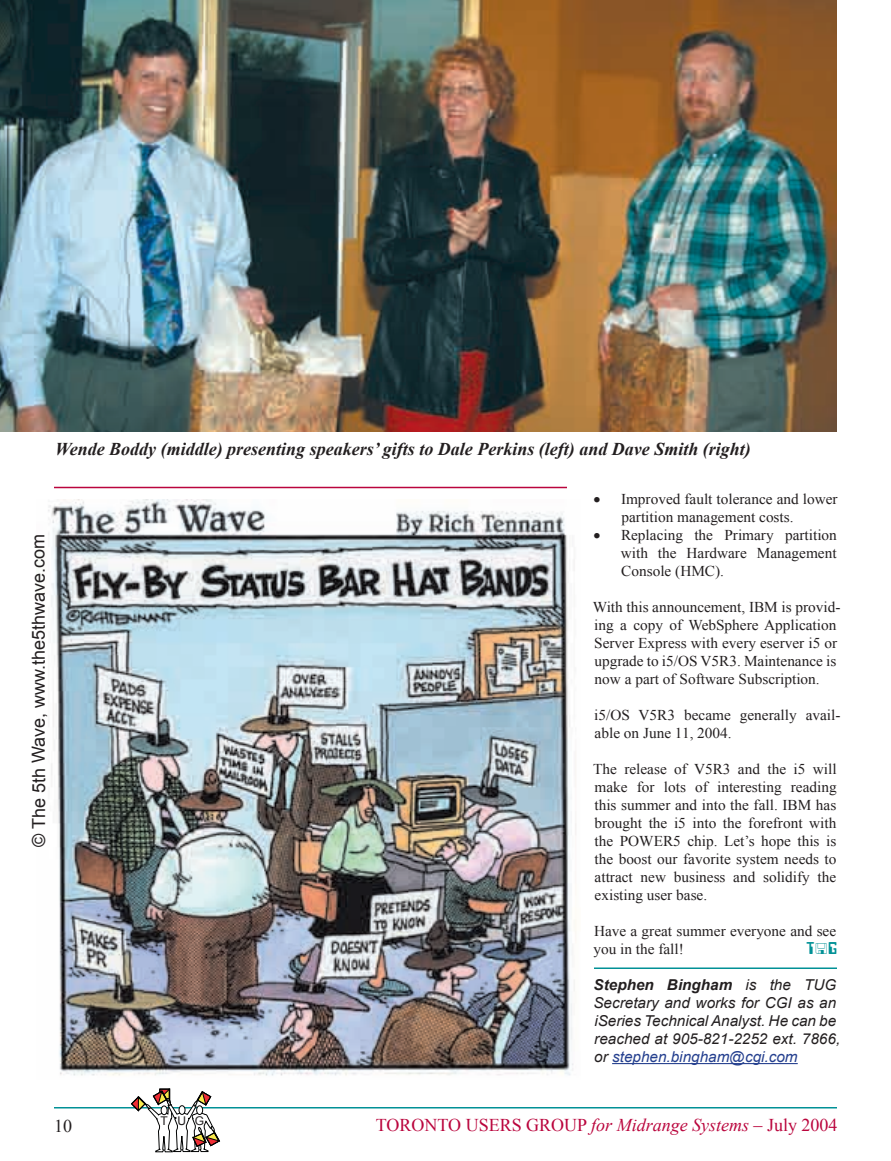
<style>
.page{position:relative;width:891px;height:1161px;background:#fff}
.page>*{position:absolute;margin:0;border:0;box-sizing:border-box;transform-origin:0 0}
.t1{font:italic 700 18px "Times New Roman";color:#231f20}
.t2{font:18px "Times New Roman";color:#ba053d}
.t3{font:18px "Arial";color:#231f20}
.t4{font:18px "Times New Roman";color:#231f20}
.t5{font:15px/18px "Times New Roman";color:#231f20}
.t6{font:italic 15px/18px "Arial";color:#231f20}
.t7{font:15px "Keypunch Plain";color:#019196}
.t8{font:12px "Arial";color:#231f20}
.s1{font-weight:700}
.s2{color:#25408f}
.s3{font-style:italic}
</style>
<div class="page">
<img style="left:0;top:0;width:836px;height:431px">
<hr style="left:54px;top:1107px;width:783px;height:1px;background:#019196">
<hr style="left:594px;top:968px;width:243px;height:1px;background:#019196">
<hr style="left:612px;top:1063px;width:186px;height:1px;background:#25408f">
<img style="left:48px;top:500px;width:528px;height:576px">
<hr style="left:54px;top:487px;width:513px;height:1px;background:#ba053d">
<svg style="left:131px;top:1089px;width:89px;height:63px"></svg>
<p class="t1" style="left:55px;top:436px;width:697px">Wende Boddy (middle) presenting speakers’ gifts to Dale Perkins (left) and Dave Smith (right)</p>
<p class="t3" style="left:27px;top:847px;width:315px;rotate:-90deg">© The 5th Wave, www.the5thwave.com</p>
<p class="t5" style="left:622px;top:490px;width:218px;text-indent:-28px">• Improved fault tolerance and lower partition management costs.</p>
<p class="t5" style="left:621px;top:526px;width:218px;text-align:justify;text-indent:-27px">• Replacing the Primary partition with the Hardware Management Console (HMC).</p>
<p class="t5" style="left:593px;top:598px;width:249px">With this announcement, IBM is provid&shy;ing a copy of WebSphere Application Server Express with every eserver i5 or upgrade to i5/OS V5R3. Maintenance is now a part of Software Subscription.</p>
<p class="t5" style="left:594px;top:706px;width:248px">i5/OS V5R3 became generally avail&shy;able on June 11, 2004.</p>
<p class="t5" style="left:593px;top:760px;width:245px;text-align:justify">The release of V5R3 and the i5 will make for lots of interesting reading this summer and into the fall. IBM has brought the i5 into the forefront with the POWER5 chip. Let’s hope this is the boost our favorite system needs to attract new business and solidify the existing user base.</p>
<p class="t5" style="left:593px;top:922px;width:244px">Have a great summer everyone and see you in the fall!</p>
<p class="t7" style="left:807px;top:939px;width:32px">T G</p>
<p class="t6" style="left:593px;top:976px;width:248px"><span class="s1">Stephen Bingham</span> is the TUG<br>Secretary and works for CGI as an iSeries Technical Analyst. He can be reached at 905-821-2252 ext. 7866, or <span class="s2">stephen.bingham@cgi.com</span></p>
<p class="t8" style="left:160px;top:1113px;width:45px">TUG</p>
<p class="t4" style="left:54px;top:1114px;width:19px">10</p>
<p class="t2" style="left:376px;top:1113px;width:463px">TORONTO USERS GROUP <span class="s3">for Midrange Systems</span> – July 2004</p>
</div>
